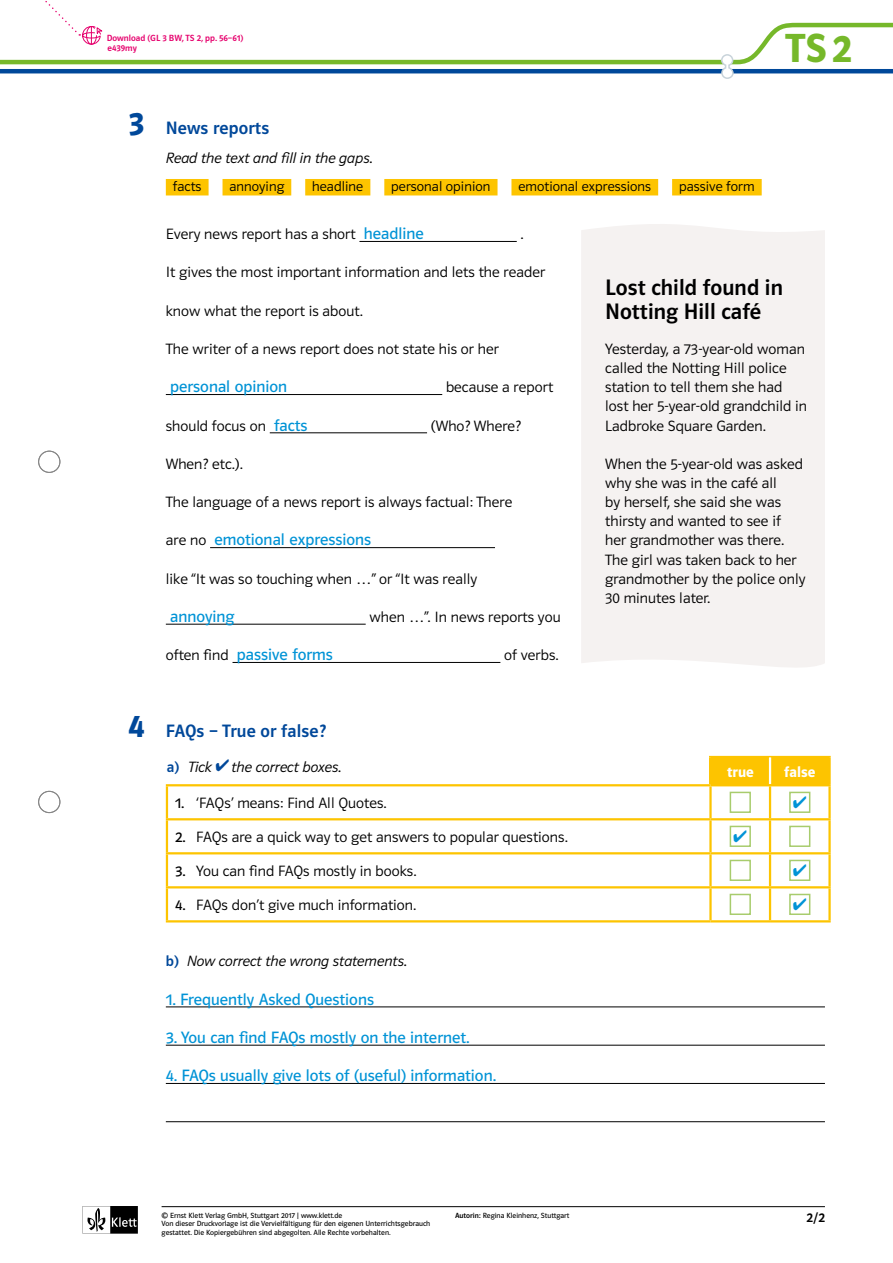
<style>
.page{position:relative;width:893px;height:1263px;background:#fff}
.page>*{position:absolute;margin:0;border:0;box-sizing:border-box;transform-origin:0 0}
.t1{font:42px "Polo 22 K Hfett";color:#76b82a}
.t2{font:33px "Polo ST11 K Hfett";color:#00489a}
.g_text{font:22.5px/24px "Polo ST11 K Krftg";letter-spacing:.005em;color:#000}
.g_titel_aufgabe_geri{font:18px "Polo ST11 K Krftg";letter-spacing:.01em;color:#00489a}
.g_schreiblinie{font:16.5px "Polo ST11 K Buch";color:#0093d6}
.g_text_luecke{font:15px "Polo ST11 K Leicht";letter-spacing:.005em;color:#000}
.g_text-2{font:15px/19.2px "Polo ST11 K Leicht";letter-spacing:.005em;color:#000}
.g_text_liste_Tabelle{font:15px "Polo ST11 K Leicht";letter-spacing:.005em;color:#000}
.g_arbeitsanw_liste{font:15px "Polo ST11 K Leicht Kursiv";color:#000}
.g_arbeitsanw{font:15px "Polo ST11 K Leicht Kursiv";color:#000}
.g_text-3{font:15px "Polo ST11 K Hfett";letter-spacing:.005em;color:#fff}
.g_vorgabe{font:13.8px "Polo ST11 K Leicht";letter-spacing:.005em;color:#000}
.t3{font:13.5px "Polo ST11 K Krftg";color:#000}
.Online_Link_1{font:9px/10.5px "Polo ST11 K Krftg";color:#e6006d}
.t4{font:7.5px/8.9px "Polo ST11 K Buch";color:#000}
.s1{font-family:"Polo ST11 K Krftg";color:#00489a}
.s2{color:#00489a}
.s3{font-family:"Polo ST11 K Buch"}
.s4{font-family:"Polo ST11 K Krftg"}
</style>
<div class="page">
<svg style="left:83px;top:1206px;width:55px;height:27px"></svg>
<svg style="left:0;top:1px;width:893px;height:78px"></svg>
<div style="left:38px;top:451px;width:22px;height:22px;border:1px solid #878787;border-radius:50%"></div>
<div style="left:38px;top:791px;width:22px;height:22px;border:1px solid #878787;border-radius:50%"></div>
<hr style="left:162px;top:1206px;width:663px;height:1px;background:#000">
<div style="left:581px;top:224px;width:244px;height:443px;background:#f5f2f1"></div>
<div style="left:166px;top:179px;width:43px;height:16px;background:#fdc400"></div>
<div style="left:223px;top:179px;width:68px;height:16px;background:#fdc400"></div>
<div style="left:305px;top:179px;width:65px;height:16px;background:#fdc400"></div>
<div style="left:384px;top:179px;width:113px;height:16px;background:#fdc400"></div>
<div style="left:511px;top:179px;width:147px;height:16px;background:#fdc400"></div>
<div style="left:672px;top:179px;width:90px;height:16px;background:#fdc400"></div>
<hr style="left:166px;top:1006px;width:659px;height:1px;background:#000">
<hr style="left:166px;top:1045px;width:659px;height:1px;background:#000">
<hr style="left:166px;top:1083px;width:659px;height:1px;background:#000">
<hr style="left:166px;top:1121px;width:659px;height:1px;background:#000">
<hr style="left:359px;top:241px;width:158px;height:1px;background:#000">
<hr style="left:166px;top:394px;width:276px;height:1px;background:#000">
<hr style="left:270px;top:432px;width:157px;height:1px;background:#000">
<hr style="left:210px;top:547px;width:285px;height:1px;background:#000">
<hr style="left:166px;top:624px;width:200px;height:1px;background:#000">
<hr style="left:233px;top:662px;width:267px;height:1px;background:#000">
<hr style="left:709px;top:756px;width:61px;height:1px;background:#fdc400">
<hr style="left:770px;top:756px;width:61px;height:1px;background:#fdc400">
<hr style="left:828px;top:757px;width:3px;height:27px;background:#fdc400">
<hr style="left:166px;top:784px;width:544px;height:2px;background:#fdc400">
<hr style="left:166px;top:786px;width:2px;height:32px;background:#fdc400">
<hr style="left:709px;top:786px;width:3px;height:32px;background:#fdc400">
<hr style="left:166px;top:818px;width:544px;height:2px;background:#fdc400">
<hr style="left:166px;top:820px;width:2px;height:32px;background:#fdc400">
<hr style="left:709px;top:820px;width:3px;height:32px;background:#fdc400">
<hr style="left:166px;top:852px;width:544px;height:2px;background:#fdc400">
<hr style="left:166px;top:854px;width:2px;height:32px;background:#fdc400">
<hr style="left:709px;top:854px;width:3px;height:32px;background:#fdc400">
<hr style="left:166px;top:886px;width:544px;height:2px;background:#fdc400">
<hr style="left:166px;top:888px;width:2px;height:32px;background:#fdc400">
<hr style="left:166px;top:920px;width:544px;height:2px;background:#fdc400">
<hr style="left:709px;top:757px;width:3px;height:27px;background:#fdc400">
<hr style="left:828px;top:786px;width:3px;height:32px;background:#fdc400">
<hr style="left:770px;top:784px;width:61px;height:2px;background:#fdc400">
<hr style="left:828px;top:820px;width:3px;height:32px;background:#fdc400">
<hr style="left:770px;top:818px;width:61px;height:2px;background:#fdc400">
<hr style="left:828px;top:854px;width:3px;height:32px;background:#fdc400">
<hr style="left:770px;top:852px;width:61px;height:2px;background:#fdc400">
<hr style="left:709px;top:888px;width:3px;height:32px;background:#fdc400">
<hr style="left:828px;top:888px;width:3px;height:32px;background:#fdc400">
<hr style="left:770px;top:886px;width:61px;height:2px;background:#fdc400">
<hr style="left:710px;top:920px;width:60px;height:2px;background:#fdc400">
<hr style="left:770px;top:920px;width:61px;height:2px;background:#fdc400">
<svg style="left:710px;top:757px;width:120px;height:164px"></svg>
<p class="Online_Link_1" style="left:107px;top:33px;width:138px">Download (GL 3 BW, TS 2, pp. 56–61) e439my</p>
<h1 class="t1" style="left:785px;top:26px;width:68px">TS 2</h1>
<p class="t2" style="left:129px;top:104px;width:18px">3</p>
<p class="t2" style="left:129px;top:707px;width:18px">4</p>
<p class="g_titel_aufgabe_geri" style="left:166px;top:118px;width:105px">News reports</p>
<p class="g_arbeitsanw" style="left:166px;top:149px;width:208px">Read the text and fill in the gaps.</p>
<p class="g_vorgabe" style="left:173px;top:179px;width:30px">facts</p>
<p class="g_vorgabe" style="left:230px;top:179px;width:56px">annoying</p>
<p class="g_vorgabe" style="left:312px;top:179px;width:53px">headline</p>
<p class="g_vorgabe" style="left:391px;top:179px;width:101px">personal opinion</p>
<p class="g_vorgabe" style="left:518px;top:179px;width:134px">emotional expressions</p>
<p class="g_vorgabe" style="left:679px;top:179px;width:77px">passive form</p>
<p class="g_text_luecke" style="left:166px;top:226px;width:191px">Every news report has a short</p>
<p class="g_schreiblinie" style="left:364px;top:225px;width:62px">headline</p>
<p class="g_text_luecke" style="left:521px;top:226px;width:5px">.</p>
<p class="g_text_luecke" style="left:166px;top:264px;width:381px">It gives the most important information and lets the reader</p>
<p class="g_text_luecke" style="left:166px;top:303px;width:198px">know what the report is about.</p>
<p class="g_text" style="left:605px;top:275px;width:179px">Lost child found in<br>Notting Hill café</p>
<p class="g_text-2" style="left:605px;top:339px;width:203px">Yesterday, a 73-year-old woman called the Notting Hill police station to tell them she had lost her 5-year-old grandchild in<br>Ladbroke Square Garden.</p>
<p class="g_text-2" style="left:605px;top:454px;width:202px">When the 5-year-old was asked why she was in the café all<br>by herself, she said she was thirsty and wanted to see if her grandmother was there.<br>The girl was taken back to her grandmother by the police only<br>30 minutes later.</p>
<p class="g_text_luecke" style="left:166px;top:341px;width:335px">The writer of a news report does not state his or her</p>
<p class="g_schreiblinie" style="left:170px;top:378px;width:118px">personal opinion</p>
<p class="g_text_luecke" style="left:446px;top:379px;width:109px">because a report</p>
<p class="g_text_luecke" style="left:166px;top:417px;width:102px">should focus on</p>
<p class="g_schreiblinie" style="left:274px;top:416px;width:35px">facts</p>
<p class="g_text_luecke" style="left:431px;top:417px;width:92px">(Who? Where?</p>
<p class="g_text_luecke" style="left:166px;top:456px;width:79px">When? etc.).</p>
<p class="g_text_luecke" style="left:166px;top:494px;width:348px">The language of a news report is always factual: There</p>
<p class="g_text_luecke" style="left:166px;top:532px;width:42px">are no</p>
<p class="g_schreiblinie" style="left:215px;top:531px;width:158px">emotional expressions</p>
<p class="g_text_luecke" style="left:166px;top:570px;width:313px">like “It was so touching when …” or “It was really</p>
<p class="g_schreiblinie" style="left:170px;top:607px;width:66px">annoying</p>
<p class="g_text_luecke" style="left:369px;top:609px;width:193px">when …”. In news reports you</p>
<p class="g_text_luecke" style="left:166px;top:647px;width:64px">often find</p>
<p class="g_schreiblinie" style="left:237px;top:646px;width:97px">passive forms</p>
<p class="g_text_luecke" style="left:504px;top:647px;width:56px">of verbs.</p>
<p class="g_titel_aufgabe_geri" style="left:166px;top:721px;width:162px">FAQs – True or false?</p>
<p class="g_arbeitsanw_liste" style="left:167px;top:759px;width:176px"><span class="s1">a)</span> Tick <span class="s2">✔</span>the correct boxes.</p>
<p class="g_text-3" style="left:727px;top:763px;width:28px">true</p>
<p class="g_text-3" style="left:784px;top:763px;width:33px">false</p>
<p class="g_text_liste_Tabelle" style="left:175px;top:795px;width:213px"><span class="s3">1.</span> ‘FAQs’ means: Find All Quotes.</p>
<p class="g_text_liste_Tabelle" style="left:175px;top:829px;width:394px"><span class="s3">2.</span> FAQs are a quick way to get answers to popular questions.</p>
<p class="g_text_liste_Tabelle" style="left:175px;top:863px;width:243px"><span class="s3">3.</span> You can find FAQs mostly in books.</p>
<p class="g_text_liste_Tabelle" style="left:175px;top:897px;width:243px"><span class="s3">4.</span> FAQs don’t give much information.</p>
<p class="g_arbeitsanw_liste" style="left:166px;top:953px;width:242px"><span class="s1">b)</span> Now correct the wrong statements.</p>
<p class="g_schreiblinie" style="left:166px;top:990px;width:210px">1. Frequently Asked Questions</p>
<p class="g_schreiblinie" style="left:166px;top:1028px;width:305px">3. You can find FAQs mostly on the internet.</p>
<p class="g_schreiblinie" style="left:166px;top:1067px;width:332px">4. FAQs usually give lots of (useful) information.</p>
<p class="t4" style="left:162px;top:1211px;width:270px">© Ernst Klett Verlag GmbH, Stuttgart 2017 | www.klett.de<br>Von dieser Druckvorlage ist die Vervielfältigung für den eigenen Unterrichtsgebrauch gestattet. Die Kopiergebühren sind abgegolten. Alle Rechte vorbehalten.</p>
<p class="t4" style="left:455px;top:1211px;width:116px"><span class="s4">Autorin:</span> Regina Kleinhenz, Stuttgart</p>
<p class="t3" style="left:807px;top:1210px;width:20px">2/2</p>
</div>
